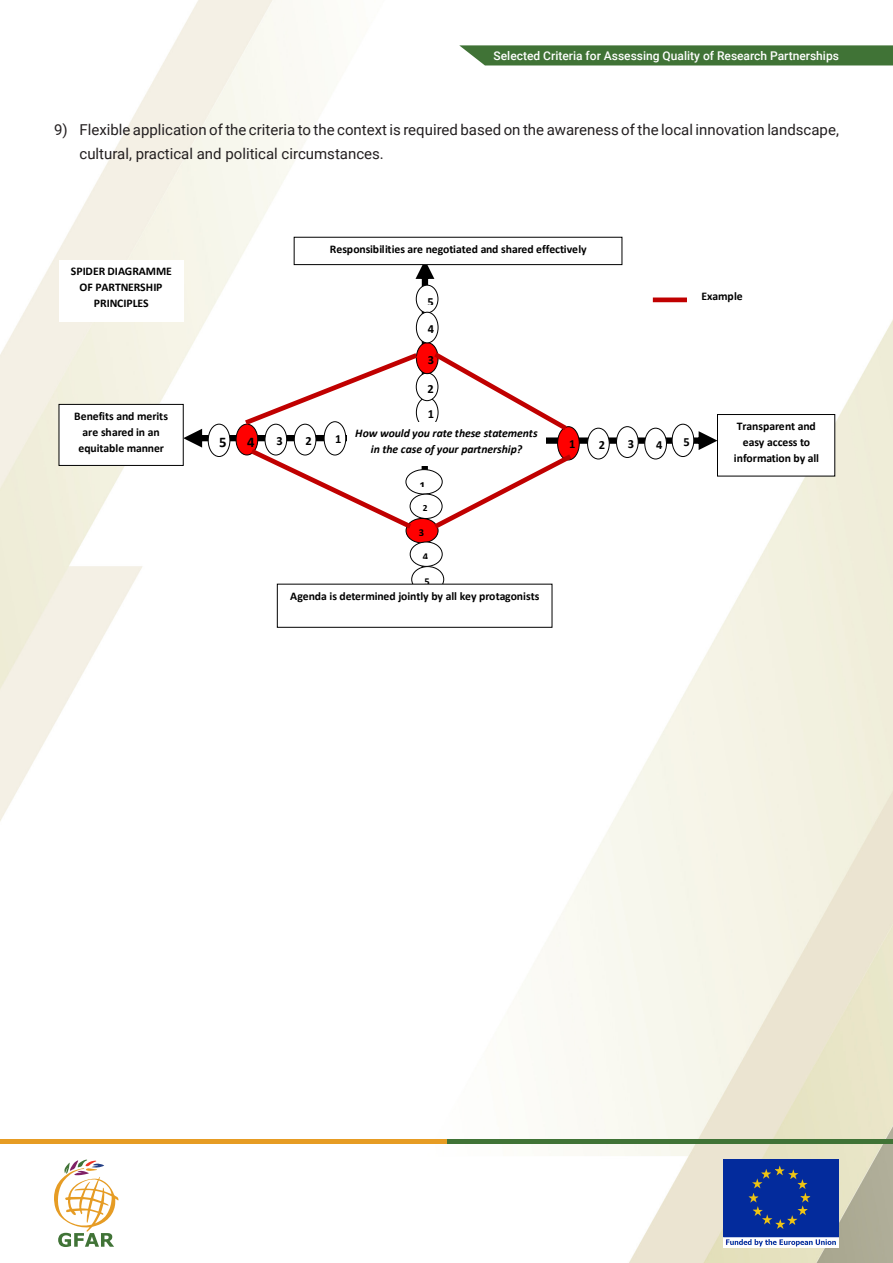
<style>
.page{position:relative;width:893px;height:1263px;background:#fff}
.page>*{position:absolute;margin:0;border:0;box-sizing:border-box;transform-origin:0 0}
.t1{font:15px/24px "Roboto";color:#231f20}
.t2{font:700 14.7px "Calibri";color:#000}
.t3{font:700 12.45px "Calibri";color:#000}
.t4{font:500 12px "Roboto";color:#fff}
.t5{font:700 11.7px/16.2px "Calibri";letter-spacing:-.01em;color:#000;text-align:center}
.t6{font:italic 700 11.7px/16.2px "Calibri";letter-spacing:-.005em;color:#000;text-align:center}
.t7{font:700 10.5px "Calibri";color:#000}
.t8{font:700 9.45px "Calibri";color:#000}
</style>
<div class="page">
<img style="left:0;top:0;width:893px;height:1263px">
<svg style="left:54px;top:1160px;width:64px;height:87px"></svg>
<hr style="left:0;top:1140px;width:447px;height:4px;background:#e69c24">
<hr style="left:447px;top:1140px;width:446px;height:4px;background:#407336">
<img style="left:723px;top:1160px;width:116px;height:87px">
<svg style="left:459px;top:45px;width:434px;height:20px;background:#49793f"></svg>
<div style="left:59px;top:404px;width:124px;height:61px;background:#fff"></div>
<div style="left:59px;top:404px;width:125px;height:62px;border:1px solid #000"></div>
<div style="left:277px;top:584px;width:275px;height:43px;background:#fff"></div>
<div style="left:277px;top:584px;width:275px;height:44px;border:1px solid #000"></div>
<div style="left:294px;top:237px;width:328px;height:28px;background:#fff"></div>
<div style="left:717px;top:414px;width:118px;height:62px;background:#fff"></div>
<div style="left:717px;top:414px;width:118px;height:62px;border:1px solid #000"></div>
<div style="left:59px;top:260px;width:124px;height:61px;background:#fff"></div>
<svg style="left:183px;top:260px;width:534px;height:351px"></svg>
<div style="left:347px;top:422px;width:199px;height:43px;background:#fff"></div>
<div style="left:653px;top:297px;width:34px;height:5px;background:#c00000"></div>
<div style="left:687px;top:285px;width:70px;height:41px;background:#fff"></div>
<p class="t4" style="left:494px;top:48px;width:347px">Selected Criteria for Assessing Quality of Research Partnerships</p>
<p class="t1" style="left:80px;top:117px;width:761px;text-indent:-26px">9) Flexible application of the criteria to the context is required based on the awareness of the local innovation landscape, cultural, practical and political circumstances.</p>
<p class="t5" style="left:71px;top:263px;width:103px">SPIDER DIAGRAMME<br>OF PARTNERSHIP<br>PRINCIPLES</p>
<p class="t5" style="left:74px;top:408px;width:95px">Benefits and merits are shared in an equitable manner</p>
<p class="t5" style="left:330px;top:240px;width:258px">Responsibilities are negotiated and shared effectively</p>
<p class="t3" style="left:427px;top:293px;width:8px">5</p>
<p class="t3" style="left:428px;top:320px;width:8px">4</p>
<p class="t3" style="left:428px;top:351px;width:8px">3</p>
<p class="t3" style="left:427px;top:380px;width:8px">2</p>
<p class="t3" style="left:428px;top:405px;width:8px">1</p>
<p class="t6" style="left:355px;top:425px;width:184px">How would you rate these statements in the case of your partnership?</p>
<p class="t2" style="left:219px;top:432px;width:9px">5</p>
<p class="t3" style="left:276px;top:432px;width:8px">3</p>
<p class="t3" style="left:305px;top:432px;width:8px">2</p>
<p class="t3" style="left:335px;top:430px;width:8px">1</p>
<p class="t2" style="left:247px;top:432px;width:9px">4</p>
<p class="t3" style="left:569px;top:435px;width:8px">1</p>
<p class="t3" style="left:683px;top:433px;width:8px">5</p>
<p class="t3" style="left:599px;top:436px;width:8px">2</p>
<p class="t3" style="left:628px;top:435px;width:8px">3</p>
<p class="t3" style="left:656px;top:436px;width:8px">4</p>
<p class="t3" style="left:419px;top:477px;width:8px">1</p>
<p class="t8" style="left:423px;top:501px;width:6px">2</p>
<p class="t7" style="left:419px;top:525px;width:7px">3</p>
<p class="t7" style="left:423px;top:549px;width:7px">4</p>
<p class="t7" style="left:424px;top:574px;width:7px">5</p>
<p class="t5" style="left:290px;top:587px;width:251px">Agenda is determined jointly by all key protagonists</p>
<p class="t5" style="left:702px;top:288px;width:42px">Example</p>
<p class="t5" style="left:734px;top:417px;width:87px">Transparent and easy access to information by all</p>
</div>
